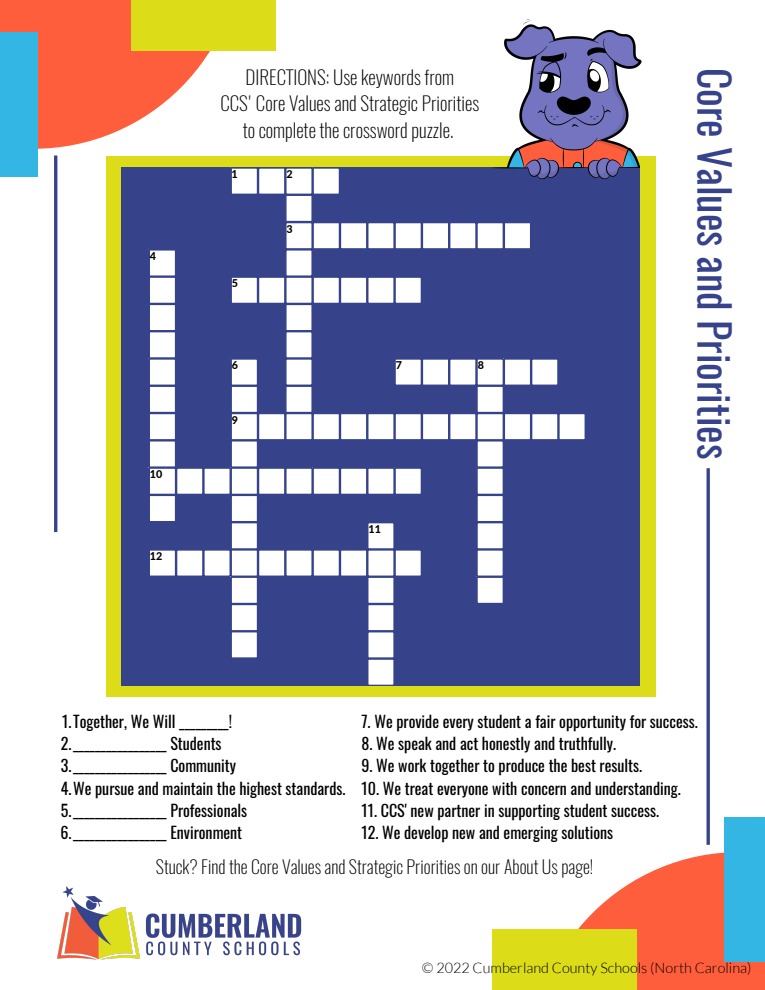
<style>
.page{position:relative;width:765px;height:990px;background:#fff}
.page>*{position:absolute;margin:0;border:0;box-sizing:border-box;transform-origin:0 0}
.t1{font:41.6px "Oswald";color:#36438b}
.t2{font:200 19.2px/26.7px "Oswald";color:#000;text-align:center}
.t3{font:200 18px "Oswald";color:#000}
.t4{font:16px/22.2px "Oswald";color:#000}
.t5{font:300 14.44px "Lato";color:#000}
.t6{font:800 10.72px "Lato";color:#000}
</style>
<div class="page">
<svg style="left:578px;top:852px;width:147px;height:77px;fill:#ff5e3c"></svg>
<div style="left:605px;top:914px;width:160px;height:76px;background:#ff5e3c"></div>
<div style="left:493px;top:929px;width:144px;height:61px;background:#dcdc19"></div>
<div style="left:725px;top:817px;width:40px;height:145px;background:#34b6e4"></div>
<svg style="left:38px;top:51px;width:172px;height:98px;fill:#ff5e3c"></svg>
<div style="left:0;top:0;width:168px;height:87px;background:#ff5e3c"></div>
<div style="left:131px;top:0;width:145px;height:51px;background:#dcdc19"></div>
<div style="left:0;top:32px;width:38px;height:145px;background:#34b6e4"></div>
<img style="left:57px;top:887px;width:245px;height:72px">
<hr style="left:707px;top:468px;width:3px;height:377px;background:#36438b">
<hr style="left:54px;top:156px;width:3px;height:376px;background:#36438b">
<div style="left:106px;top:156px;width:549px;height:541px;background:#dcdc19"></div>
<svg style="left:121px;top:167px;width:519px;height:519px;background:#626ca4"></svg>
<img style="left:492px;top:19px;width:150px;height:169px">
<div style="left:640px;top:165px;width:13px;height:531px;background:#dcdc19"></div>
<p class="t6" style="left:150px;top:249px;width:8px">4</p>
<p class="t6" style="left:150px;top:468px;width:14px">10</p>
<p class="t6" style="left:150px;top:549px;width:14px">12</p>
<p class="t2" style="left:220px;top:63px;width:260px">DIRECTIONS: Use keywords from<br>CCS' Core Values and Strategic Priorities to complete the crossword puzzle.</p>
<p class="t6" style="left:232px;top:167px;width:8px">1</p>
<p class="t6" style="left:287px;top:167px;width:8px">2</p>
<p class="t6" style="left:232px;top:276px;width:8px">5</p>
<p class="t6" style="left:232px;top:358px;width:8px">6</p>
<p class="t6" style="left:232px;top:413px;width:8px">9</p>
<p class="t6" style="left:287px;top:222px;width:8px">3</p>
<p class="t6" style="left:396px;top:358px;width:8px">7</p>
<p class="t6" style="left:478px;top:358px;width:8px">8</p>
<p class="t6" style="left:368px;top:523px;width:14px">11</p>
<h1 class="t1" style="left:747px;top:68px;width:393px;rotate:90deg">Core Values and Priorities</h1>
<p class="t4" style="left:60px;top:710px;width:287px">1.Together, We Will _________!<br>2._________________ Students<br>3._________________ Community<br>4.We pursue and maintain the highest standards.<br>5._________________ Professionals 6._________________ Environment</p>
<p class="t4" style="left:361px;top:710px;width:338px">7. We provide every student a fair opportunity for success.</p>
<p class="t4" style="left:361px;top:732px;width:256px">8. We speak and act honestly and truthfully.</p>
<p class="t4" style="left:361px;top:754px;width:282px">9. We work together to produce the best results.</p>
<p class="t4" style="left:361px;top:776px;width:321px">10. We treat everyone with concern and understanding.</p>
<p class="t4" style="left:361px;top:798px;width:299px">11. CCS' new partner in supporting student success.</p>
<p class="t4" style="left:361px;top:821px;width:253px">12. We develop new and emerging solutions</p>
<p class="t3" style="left:156px;top:854px;width:439px">Stuck? Find the Core Values and Strategic Priorities on our About Us page!</p>
<p class="t5" style="left:422px;top:959px;width:331px">© 2022 Cumberland County Schools (North Carolina)</p>
</div>
